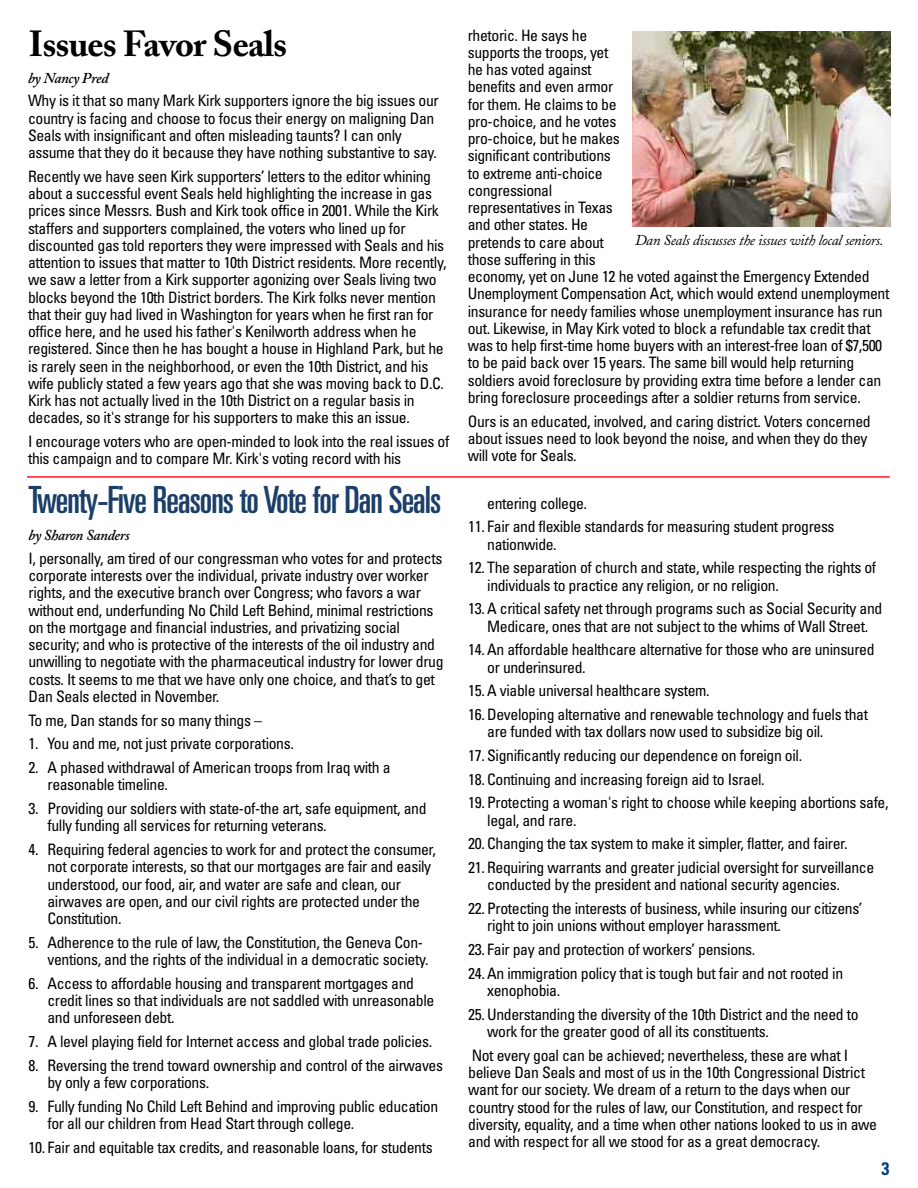
<style>
.page{position:relative;width:918px;height:1188px;background:#fff}
.page>*{position:absolute;margin:0;border:0;box-sizing:border-box;transform-origin:0 0}
.t1{font:ultra-condensed 37.5px "Univers";letter-spacing:-.025em;color:#1c3f68}
.t2{font:700 36px "Adobe Caslon";letter-spacing:-.025em;color:#000}
.t3{font:700 condensed 18px "Univers";color:#00407a}
.t4{font:condensed 15.75px/17.2px "Univers";letter-spacing:-.025em;color:#000}
.t5{font:italic 15px "Adobe Caslon";letter-spacing:-.025em;color:#000}
.t6{font:italic 600 15px "Adobe Caslon";letter-spacing:-.025em;color:#000}
</style>
<div class="page">
<hr style="left:27px;top:476px;width:863px;height:2px;background:#ff1521">
<img style="left:632px;top:32px;width:259px;height:195px">
<h2 class="t2" style="left:28px;top:29px;width:260px">Issues Favor Seals</h2>
<p class="t6" style="left:28px;top:73px;width:82px">by Nancy Pred</p>
<p class="t4" style="left:28px;top:93px;width:412px">Why is it that so many Mark Kirk supporters ignore the big issues our country is facing and choose to focus their energy on maligning Dan Seals with insignificant and often misleading taunts? I can only assume that they do it because they have nothing substantive to say.</p>
<p class="t4" style="left:28px;top:169px;width:420px">Recently we have seen Kirk supporters’ letters to the editor whining about a successful event Seals held highlighting the increase in gas prices since Messrs. Bush and Kirk took office in 2001. While the Kirk staffers and supporters complained, the voters who lined up for discounted gas told reporters they were impressed with Seals and his attention to issues that matter to 10th District residents. More recently, we saw a letter from a Kirk supporter agonizing over Seals living two blocks beyond the 10th District borders. The Kirk folks never mention that their guy had lived in Washington for years when he first ran for office here, and he used his father's Kenilworth address when he registered. Since then he has bought a house in Highland Park, but he is rarely seen in the neighborhood, or even the 10th District, and his wife publicly stated a few years ago that she was moving back to D.C.<br>Kirk has not actually lived in the 10th District on a regular basis in decades, so it's strange for his supporters to make this an issue.</p>
<p class="t4" style="left:28px;top:434px;width:423px">I encourage voters who are open-minded to look into the real issues of this campaign and to compare Mr. Kirk's voting record with his</p>
<h1 class="t1" style="left:28px;top:486px;width:414px">Twenty-Five Reasons to Vote for Dan Seals</h1>
<p class="t6" style="left:28px;top:530px;width:103px">by Sharon Sanders</p>
<p class="t4" style="left:28px;top:551px;width:417px">I, personally, am tired of our congressman who votes for and protects corporate interests over the individual, private industry over worker rights, and the executive branch over Congress; who favors a war without end, underfunding No Child Left Behind, minimal restrictions on the mortgage and financial industries, and privatizing social security; and who is protective of the interests of the oil industry and unwilling to negotiate with the pharmaceutical industry for lower drug costs. It seems to me that we have only one choice, and that’s to get Dan Seals elected in November.</p>
<p class="t4" style="left:28px;top:713px;width:235px">To me, Dan stands for so many things –</p>
<p class="t4" style="left:28px;top:736px;width:267px">1. You and me, not just private corporations.</p>
<p class="t4" style="left:48px;top:760px;width:345px;text-indent:-19px">2. A phased withdrawal of American troops from Iraq with a reasonable timeline.</p>
<p class="t4" style="left:48px;top:801px;width:381px;text-indent:-19px">3. Providing our soldiers with state-of-the art, safe equipment, and fully funding all services for returning veterans.</p>
<p class="t4" style="left:48px;top:842px;width:390px;text-indent:-19px">4. Requiring federal agencies to work for and protect the consumer, not corporate interests, so that our mortgages are fair and easily understood, our food, air, and water are safe and clean, our airwaves are open, and our civil rights are protected under the Constitution.</p>
<p class="t4" style="left:48px;top:935px;width:383px;text-indent:-19px">5. Adherence to the rule of law, the Constitution, the Geneva Con&shy;ventions, and the rights of the individual in a democratic society.</p>
<p class="t4" style="left:48px;top:976px;width:388px;text-indent:-19px">6. Access to affordable housing and transparent mortgages and credit lines so that individuals are not saddled with unreasonable and unforeseen debt.</p>
<p class="t4" style="left:28px;top:1034px;width:405px">7. A level playing field for Internet access and global trade policies.</p>
<p class="t4" style="left:48px;top:1058px;width:397px;text-indent:-19px">8. Reversing the trend toward ownership and control of the airwaves by only a few corporations.</p>
<p class="t4" style="left:48px;top:1099px;width:392px;text-indent:-19px">9. Fully funding No Child Left Behind and improving public education for all our children from Head Start through college.</p>
<p class="t4" style="left:28px;top:1140px;width:406px">10. Fair and equitable tax credits, and reasonable loans, for students</p>
<p class="t4" style="left:468px;top:28px;width:423px">rhetoric. He says he<br>supports the troops, yet<br>he has voted against<br>benefits and even armor<br>for them. He claims to be<br>pro-choice, and he votes<br>pro-choice, but he makes<br>significant contributions<br>to extreme anti-choice<br>congressional<br>representatives in Texas<br>and other states. He<br>pretends to care about<br>those suffering in this<br>economy, yet on June 12 he voted against the Emergency Extended Unemployment Compensation Act, which would extend unemployment insurance for needy families whose unemployment insurance has run out. Likewise, in May Kirk voted to block a refundable tax credit that was to help first-time home buyers with an interest-free loan of $7,500 to be paid back over 15 years. The same bill would help returning soldiers avoid foreclosure by providing extra time before a lender can bring foreclosure proceedings after a soldier returns from service.</p>
<p class="t4" style="left:468px;top:414px;width:405px">Ours is an educated, involved, and caring district. Voters concerned about issues need to look beyond the noise, and when they do they will vote for Seals.</p>
<p class="t5" style="left:635px;top:235px;width:250px">Dan Seals discusses the issues with local seniors.</p>
<p class="t4" style="left:487px;top:496px;width:101px">entering college.</p>
<p class="t4" style="left:487px;top:519px;width:349px;text-indent:-19px">11. Fair and flexible standards for measuring student progress nationwide.</p>
<p class="t4" style="left:487px;top:560px;width:391px;text-indent:-19px">12. The separation of church and state, while respecting the rights of individuals to practice any religion, or no religion.</p>
<p class="t4" style="left:468px;top:601px;width:416px;text-align:center">13. A critical safety net through programs such as Social Security and<br>Medicare, ones that are not subject to the whims of Wall Street.</p>
<p class="t4" style="left:487px;top:642px;width:389px;text-indent:-19px">14. An affordable healthcare alternative for those who are uninsured or underinsured.</p>
<p class="t4" style="left:468px;top:683px;width:243px">15. A viable universal healthcare system.</p>
<p class="t4" style="left:487px;top:707px;width:382px;text-indent:-19px">16. Developing alternative and renewable technology and fuels that are funded with tax dollars now used to subsidize big oil.</p>
<p class="t4" style="left:468px;top:748px;width:335px">17. Significantly reducing our dependence on foreign oil.</p>
<p class="t4" style="left:468px;top:772px;width:298px">18. Continuing and increasing foreign aid to Israel.</p>
<p class="t4" style="left:487px;top:796px;width:403px;text-indent:-19px">19. Protecting a woman's right to choose while keeping abortions safe, legal, and rare.</p>
<p class="t4" style="left:468px;top:836px;width:381px">20. Changing the tax system to make it simpler, flatter, and fairer.</p>
<p class="t4" style="left:487px;top:860px;width:389px;text-indent:-19px">21. Requiring warrants and greater judicial oversight for surveillance conducted by the president and national security agencies.</p>
<p class="t4" style="left:487px;top:901px;width:377px;text-indent:-19px">22. Protecting the interests of business, while insuring our citizens’ right to join unions without employer harassment.</p>
<p class="t4" style="left:468px;top:942px;width:289px">23. Fair pay and protection of workers’ pensions.</p>
<p class="t4" style="left:487px;top:966px;width:357px;text-indent:-19px">24. An immigration policy that is tough but fair and not rooted in xenophobia.</p>
<p class="t4" style="left:487px;top:1007px;width:373px;text-indent:-19px">25. Understanding the diversity of the 10th District and the need to work for the greater good of all its constituents.</p>
<p class="t4" style="left:468px;top:1048px;width:410px">Not every goal can be achieved; nevertheless, these are what I believe Dan Seals and most of us in the 10th Congressional District want for our society. We dream of a return to the days when our country stood for the rules of law, our Constitution, and respect for diversity, equality, and a time when other nations looked to us in awe and with respect for all we stood for as a great democracy.</p>
<p class="t3" style="left:882px;top:1162px;width:9px">3</p>
</div>
